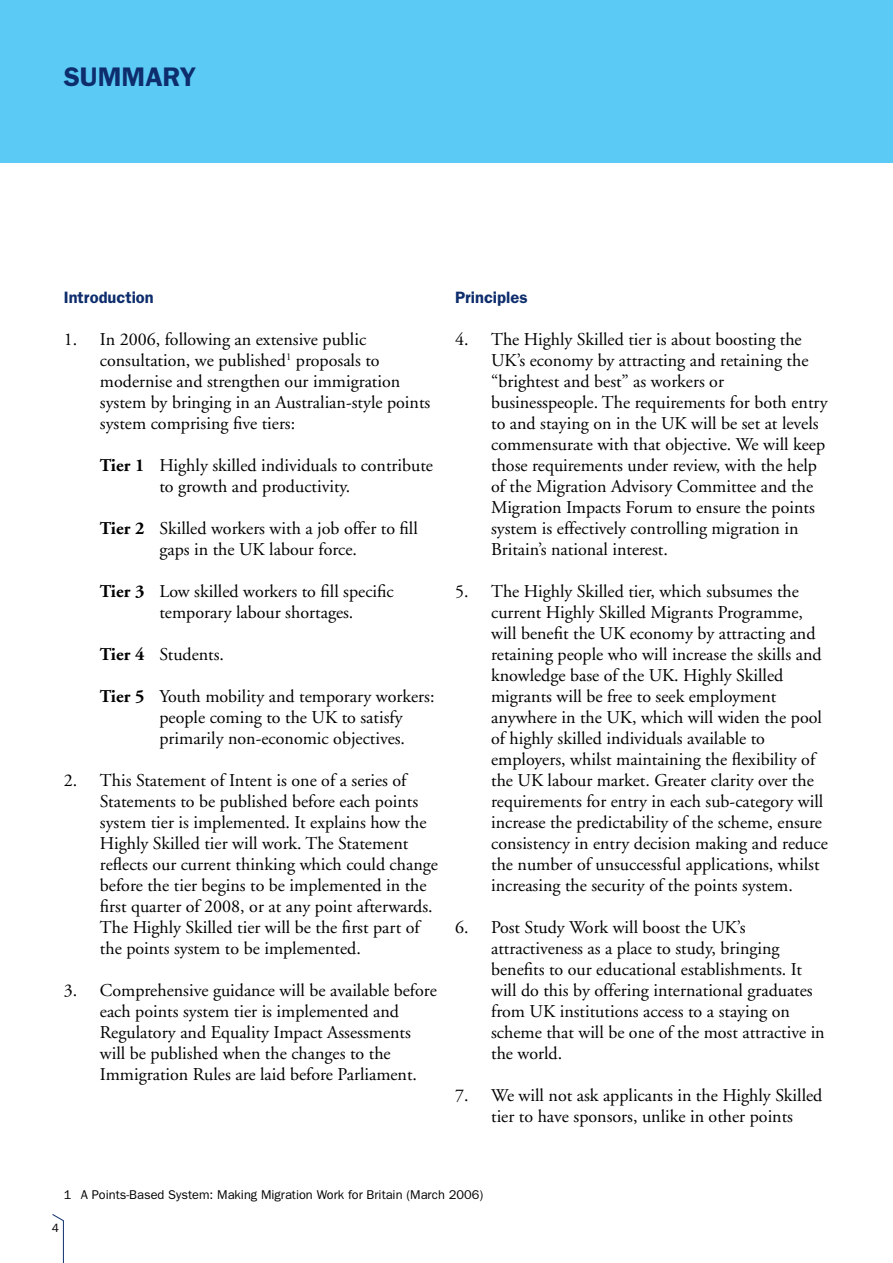
<style>
.page{position:relative;width:893px;height:1263px;background:#fff}
.page>*{position:absolute;margin:0;border:0;box-sizing:border-box;transform-origin:0 0}
.t1{font:600 27px "Franklin Gothic";color:#0e2d6d}
.t2{font:18px/21px "Adobe Garamond";color:#000}
.t3{font:600 16.5px "Franklin Gothic";color:#0e2d6d}
.t4{font:12.75px "Franklin Gothic";color:#000}
.s1{font-weight:700}
</style>
<div class="page">
<hr style="left:63px;top:1220px;width:1px;height:43px;background:#0e2d6d">
<div style="left:0;top:0;width:893px;height:162px;background:#5bcbf5"></div>
<svg style="left:52px;top:1214px;width:12px;height:18px"></svg>
<h1 class="t1" style="left:64px;top:60px;width:37px">Summary</h1>
<p class="t3" style="left:64px;top:287px;width:91px">Introduction</p>
<p class="t2" style="left:100px;top:329px;width:332px;text-indent:-36px">1. In 2006, following an extensive public consultation, we published<sup>1</sup> proposals to modernise and strengthen our immigration system by bringing in an Australian-style points system comprising five tiers:</p>
<p class="t2" style="left:159px;top:455px;width:275px;text-indent:-60px"><span class="s1">Tier 1</span> Highly skilled individuals to contribute to growth and productivity.</p>
<p class="t2" style="left:100px;top:518px;width:319px;text-align:center"><span class="s1">Tier 2</span> Skilled workers with a job offer to fill gaps in the UK labour force.</p>
<p class="t2" style="left:159px;top:581px;width:236px;text-indent:-60px"><span class="s1">Tier 3</span> Low skilled workers to fill specific temporary labour shortages.</p>
<p class="t2" style="left:100px;top:644px;width:126px"><span class="s1">Tier 4</span> Students.</p>
<p class="t2" style="left:159px;top:686px;width:277px;text-indent:-60px"><span class="s1">Tier 5</span> Youth mobility and temporary workers: people coming to the UK to satisfy primarily non-economic objectives.</p>
<p class="t2" style="left:100px;top:770px;width:340px;text-indent:-36px">2. This Statement of Intent is one of a series of Statements to be published before each points system tier is implemented. It explains how the Highly Skilled tier will work. The Statement reflects our current thinking which could change before the tier begins to be implemented in the first quarter of 2008, or at any point afterwards.<br>The Highly Skilled tier will be the first part of the points system to be implemented.</p>
<p class="t2" style="left:100px;top:980px;width:338px;text-indent:-36px">3. Comprehensive guidance will be available before each points system tier is implemented and Regulatory and Equality Impact Assessments will be published when the changes to the Immigration Rules are laid before Parliament.</p>
<p class="t3" style="left:455px;top:287px;width:74px">Principles</p>
<p class="t2" style="left:491px;top:329px;width:338px;text-indent:-36px">4. The Highly Skilled tier is about boosting the UK’s economy by attracting and retaining the “brightest and best” as workers or businesspeople. The requirements for both entry to and staying on in the UK will be set at levels commensurate with that objective. We will keep those requirements under review, with the help of the Migration Advisory Committee and the Migration Impacts Forum to ensure the points system is effectively controlling migration in Britain’s national interest.</p>
<p class="t2" style="left:491px;top:581px;width:338px;text-indent:-36px">5. The Highly Skilled tier, which subsumes the current Highly Skilled Migrants Programme, will benefit the UK economy by attracting and retaining people who will increase the skills and knowledge base of the UK. Highly Skilled migrants will be free to seek employment anywhere in the UK, which will widen the pool of highly skilled individuals available to employers, whilst maintaining the flexibility of the UK labour market. Greater clarity over the requirements for entry in each sub-category will increase the predictability of the scheme, ensure consistency in entry decision making and reduce the number of unsuccessful applications, whilst increasing the security of the points system.</p>
<p class="t2" style="left:491px;top:917px;width:335px;text-indent:-36px">6. Post Study Work will boost the UK’s attractiveness as a place to study, bringing benefits to our educational establishments. It will do this by offering international graduates from UK institutions access to a staying on scheme that will be one of the most attractive in the world.</p>
<p class="t2" style="left:455px;top:1085px;width:369px;text-align:center">7. We will not ask applicants in the Highly Skilled tier to have sponsors, unlike in other points</p>
<p class="t4" style="left:64px;top:1187px;width:421px">1 A Points-Based System: Making Migration Work for Britain (March 2006)</p>
</div>
